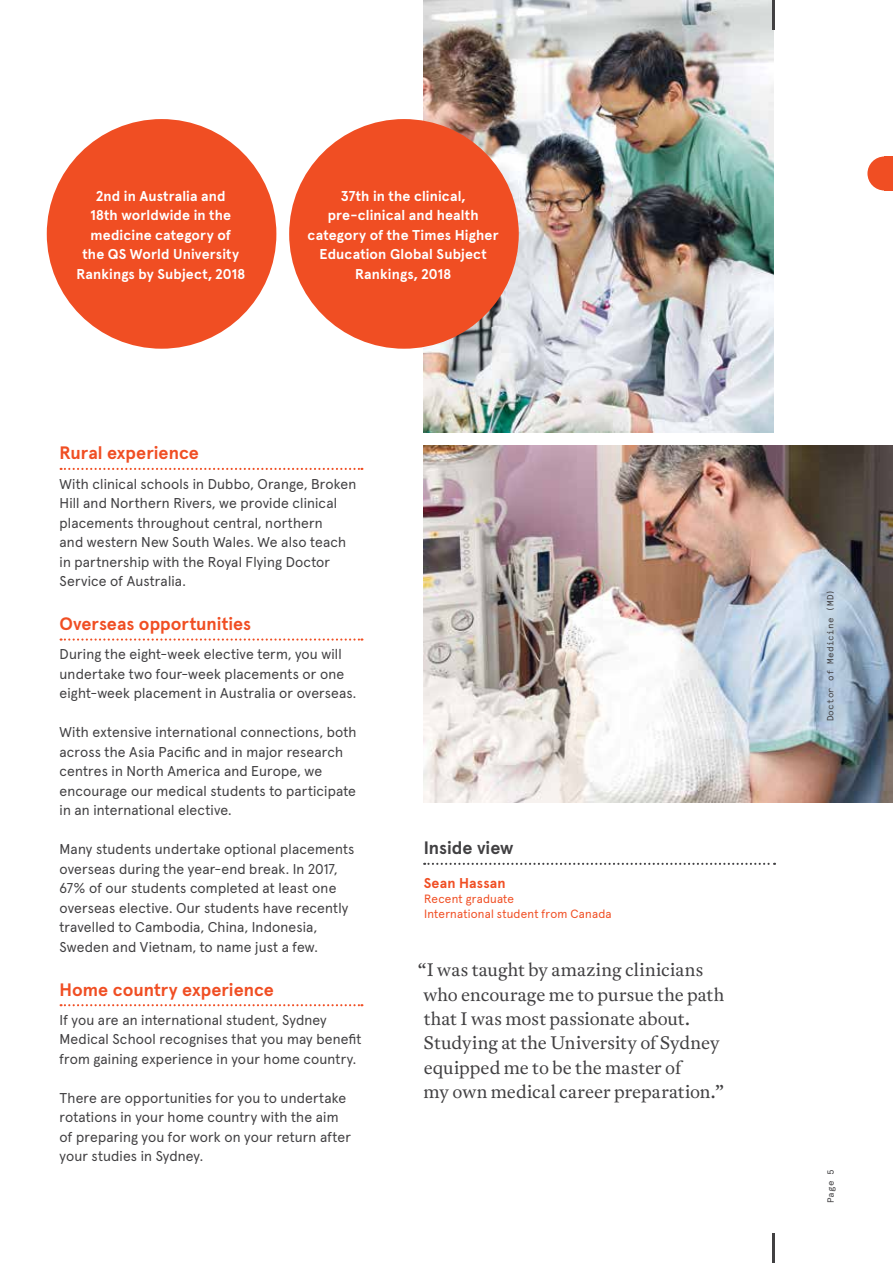
<style>
.page{position:relative;width:893px;height:1263px;background:#fff}
.page>*{position:absolute;margin:0;border:0;box-sizing:border-box;transform-origin:0 0}
.t1{font:300 18px/24.3px "Antwerp";letter-spacing:.005em;color:#414042}
.t2{font:700 18px "Apercu Pro";color:#f04e23}
.t3{font:700 18px "Apercu Pro";letter-spacing:-.005em;color:#414042}
.t4{font:14.25px/19.5px "Apercu Pro";letter-spacing:.01em;color:#414042}
.t5{font:700 14.25px/19.5px "Apercu Pro";letter-spacing:.01em;color:#fff;text-align:center}
.t6{font:700 14.25px "Apercu Pro";letter-spacing:.01em;color:#f04e23}
.t7{font:12px/14.7px "Apercu Pro";letter-spacing:.015em;color:#f04e23}
.t8{font:9px "Apercu Mono Pro";letter-spacing:.02em;color:#414042}
</style>
<div class="page">
<img style="left:423px;top:0;width:351px;height:432px">
<div style="left:47px;top:119px;width:229px;height:230px;background:#f04e23;border-radius:50%"></div>
<img style="left:423px;top:445px;width:470px;height:357px">
<svg style="left:424px;top:863px;width:351px;height:2px"></svg>
<div style="left:289px;top:119px;width:230px;height:230px;background:#f04e23;border-radius:50%"></div>
<svg style="left:61px;top:468px;width:301px;height:2px"></svg>
<svg style="left:61px;top:638px;width:301px;height:3px"></svg>
<svg style="left:61px;top:1004px;width:301px;height:2px"></svg>
<svg style="left:867px;top:156px;width:17px;height:34px"></svg>
<div style="left:884px;top:156px;width:9px;height:34px;background:#f04e23"></div>
<hr style="left:773px;top:1233px;width:2px;height:30px;background:#414042">
<hr style="left:773px;top:0;width:2px;height:30px;background:#414042">
<p class="t5" style="left:76px;top:185px;width:170px">2nd in Australia and<br>18th worldwide in the medicine category of<br>the QS World University<br>Rankings by Subject, 2018</p>
<p class="t5" style="left:308px;top:185px;width:193px">37th in the clinical, pre‑clinical and health category of the Times Higher<br>Education Global Subject<br>Rankings, 2018</p>
<p class="t2" style="left:60px;top:439px;width:141px">Rural experience</p>
<p class="t4" style="left:60px;top:473px;width:298px">With clinical schools in Dubbo, Orange, Broken Hill and Northern Rivers, we provide clinical placements throughout central, northern<br>and western New South Wales. We also teach in partnership with the Royal Flying Doctor Service of Australia.</p>
<p class="t2" style="left:60px;top:610px;width:193px">Overseas opportunities</p>
<p class="t4" style="left:60px;top:643px;width:298px">During the eight-week elective term, you will undertake two four-week placements or one eight-week placement in Australia or overseas.</p>
<p class="t4" style="left:60px;top:721px;width:298px">With extensive international connections, both across the Asia Pacific and in major research centres in North America and Europe, we encourage our medical students to participate in an international elective.</p>
<p class="t4" style="left:60px;top:838px;width:296px">Many students undertake optional placements overseas during the year-end break. In 2017, 67% of our students completed at least one overseas elective. Our students have recently travelled to Cambodia, China, Indonesia, Sweden and Vietnam, to name just a few.</p>
<p class="t2" style="left:60px;top:975px;width:216px">Home country experience</p>
<p class="t4" style="left:60px;top:1009px;width:303px">If you are an international student, Sydney<br>Medical School recognises that you may benefit from gaining experience in your home country.</p>
<p class="t4" style="left:60px;top:1087px;width:293px">There are opportunities for you to undertake rotations in your home country with the aim of preparing you for work on your return after your studies in Sydney.</p>
<p class="t3" style="left:424px;top:834px;width:91px">Inside view</p>
<p class="t6" style="left:424px;top:872px;width:84px">Sean Hassan</p>
<p class="t7" style="left:424px;top:890px;width:189px">Recent graduate<br>International student from Canada</p>
<p class="t1" style="left:423px;top:957px;width:302px;text-indent:-6px">“I was taught by amazing clinicians who encourage me to pursue the path that I was most passionate about.<br>Studying at the University of Sydney equipped me to be the master of<br>my own medical career preparation.”</p>
<p class="t8" style="left:823px;top:721px;width:134px;rotate:-90deg">Doctor of Medicine (MD)</p>
<p class="t8" style="left:824px;top:1203px;width:36px;rotate:-90deg">Page 5</p>
</div>
